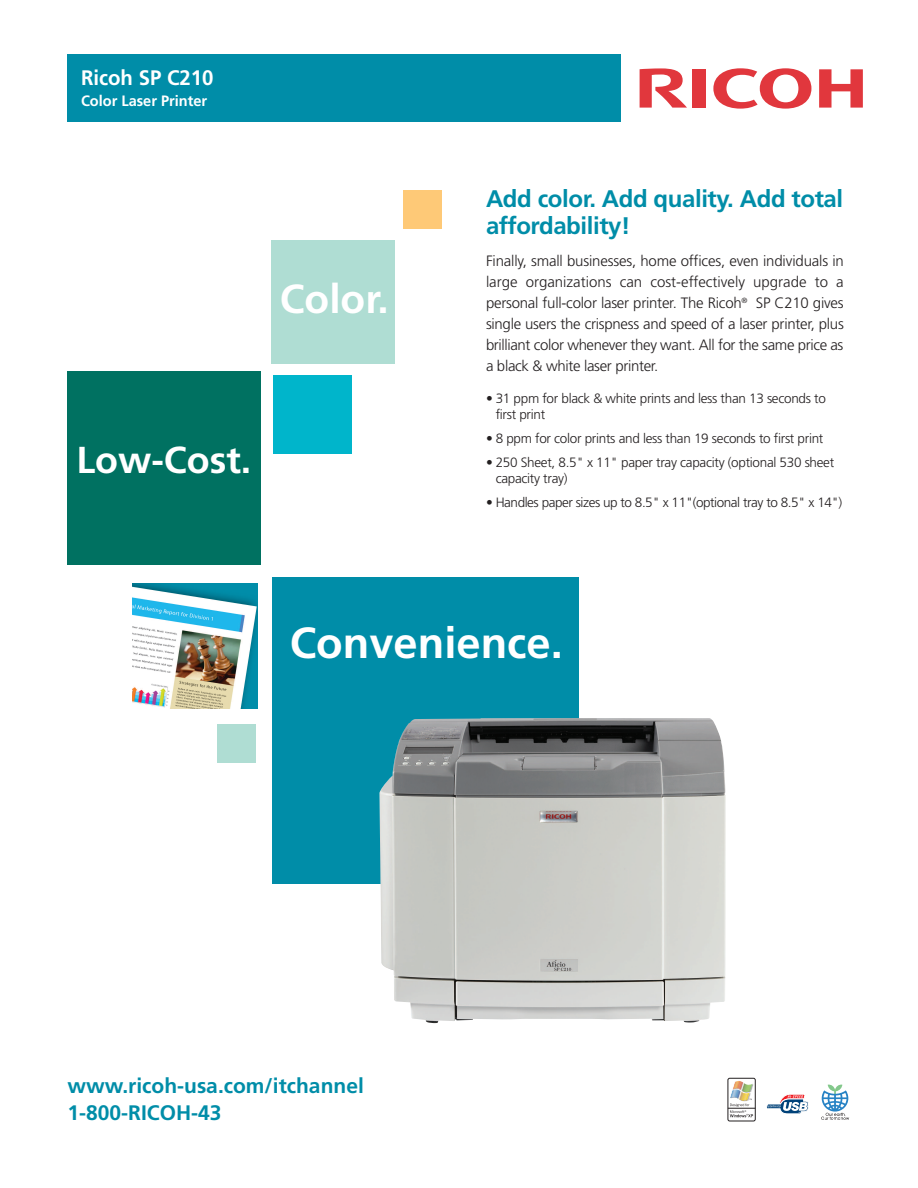
<style>
.page{position:relative;width:918px;height:1188px;background:#fff}
.page>*{position:absolute;margin:0;border:0;box-sizing:border-box;transform-origin:0 0}
.t1{font:700 43.5px "Frutiger";color:#fff}
.t2{font:700 40.5px "Frutiger";color:#fff}
.t3{font:700 37.5px "Frutiger";color:#fff}
.t4{font:700 24px/27px "Frutiger";letter-spacing:-.015em;color:#008da8}
.t5{font:700 21px/27px "Frutiger";color:#008da8}
.t6{font:700 21px "Frutiger";color:#fff}
.t7{font:300 15px/21px "Frutiger";letter-spacing:-.025em;color:#231f20;text-align:justify}
.t8{font:700 15px "Frutiger";color:#fff}
.t9{font:300 13.5px/15.8px "Frutiger";letter-spacing:-.02em;color:#231f20}
</style>
<div class="page">
<div style="left:68px;top:54px;width:553px;height:68px;background:#008da8"></div>
<div style="left:272px;top:578px;width:306px;height:306px;background:#008da8"></div>
<div style="left:68px;top:372px;width:193px;height:193px;background:#007161"></div>
<div style="left:272px;top:240px;width:123px;height:124px;background:#afddd3"></div>
<div style="left:403px;top:190px;width:39px;height:39px;background:#fec977"></div>
<img style="left:132px;top:584px;width:125px;height:125px">
<div style="left:273px;top:375px;width:79px;height:79px;background:#00b5cb"></div>
<div style="left:217px;top:724px;width:39px;height:39px;background:#afddd3"></div>
<img style="left:380px;top:718px;width:346px;height:305px">
<svg style="left:713px;top:68px;width:98px;height:41px"></svg>
<svg style="left:819px;top:69px;width:44px;height:39px"></svg>
<div style="left:693px;top:69px;width:13px;height:39px;background:#e1373d"></div>
<svg style="left:640px;top:68px;width:47px;height:40px"></svg>
<svg style="left:726px;top:1077px;width:30px;height:45px"></svg>
<svg style="left:728px;top:1078px;width:27px;height:43px"></svg>
<div style="left:727px;top:1078px;width:29px;height:43px;border:1px solid #231f20;border-radius:2px"></div>
<svg style="left:728px;top:1080px;width:27px;height:37px"></svg>
<svg style="left:766px;top:1094px;width:43px;height:20px"></svg>
<svg style="left:821px;top:1084px;width:28px;height:36px"></svg>
<h3 class="t6" style="left:81px;top:69px;width:134px">Ricoh SP C210</h3>
<p class="t8" style="left:81px;top:94px;width:128px">Color Laser Printer</p>
<h2 class="t2" style="left:280px;top:283px;width:110px">Color.</h2>
<h3 class="t3" style="left:76px;top:445px;width:176px">Low-Cost.</h3>
<h3 class="t4" style="left:486px;top:187px;width:359px">Add color. Add quality. Add total affordability!</h3>
<p class="t7" style="left:486px;top:251px;width:359px">Finally, small businesses, home offices, even individuals in large organizations can cost-effectively upgrade to a personal full-color laser printer. The Ricoh<sup>®</sup> SP C210 gives single users the crispness and speed of a laser printer, plus brilliant color whenever they want. All for the same price as a black &amp; white laser printer.</p>
<p class="t9" style="left:496px;top:391px;width:332px;text-indent:-10px">• 31 ppm for black &amp; white prints and less than 13 seconds to first print</p>
<p class="t9" style="left:486px;top:431px;width:339px">• 8 ppm for color prints and less than 19 seconds to first print</p>
<p class="t9" style="left:496px;top:456px;width:340px;text-indent:-10px">• 250 Sheet, 8.5" x 11" paper tray capacity (optional 530 sheet capacity tray)</p>
<p class="t9" style="left:486px;top:496px;width:358px">• Handles paper sizes up to 8.5" x 11"(optional tray to 8.5" x 14")</p>
<h1 class="t1" style="left:290px;top:626px;width:275px">Convenience.</h1>
<h3 class="t5" style="left:68px;top:1074px;width:298px">www.ricoh-usa.com/itchannel<br>1-800-RICOH-43</h3>
</div>
